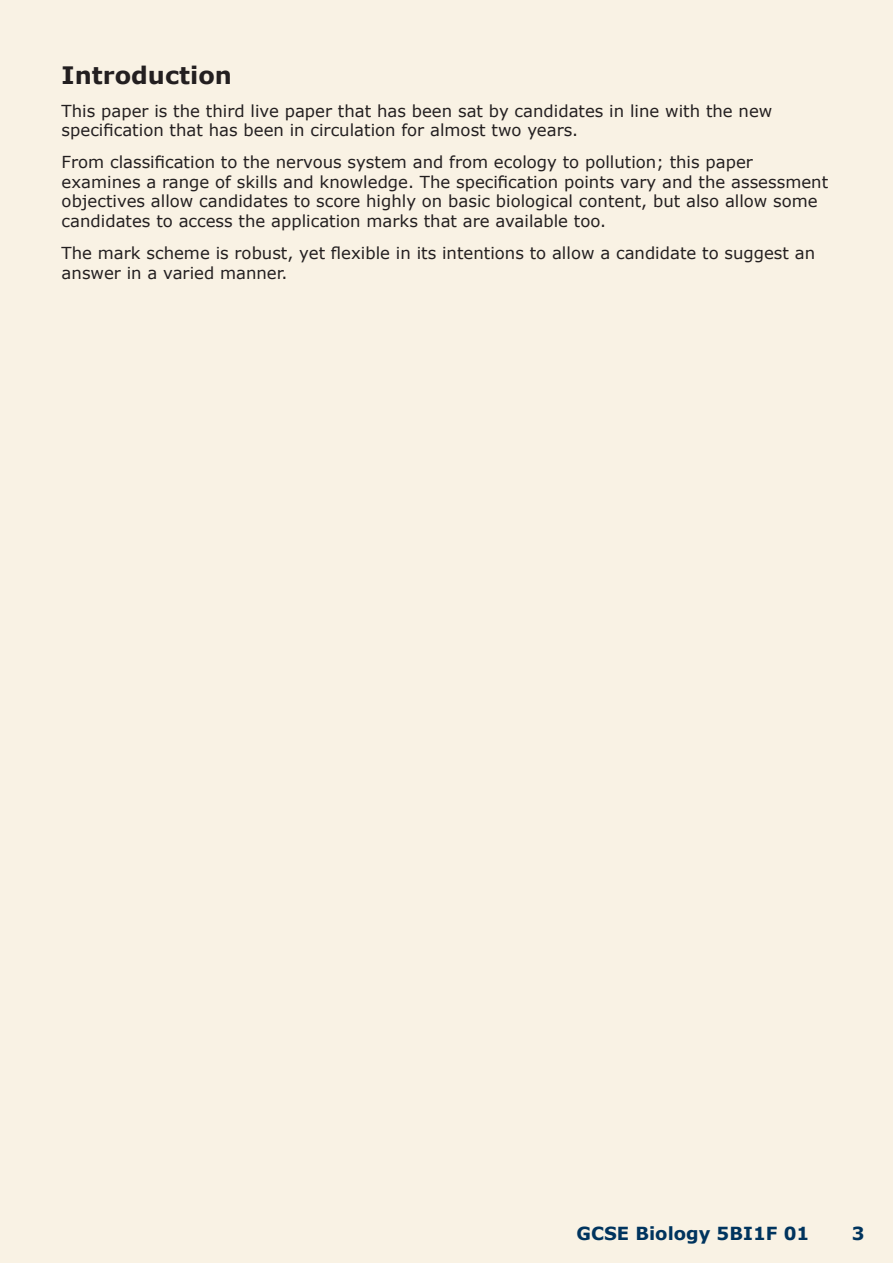
<style>
.page{position:relative;width:893px;height:1263px;background:#f9f2e4}
.page>*{position:absolute;margin:0;border:0;box-sizing:border-box;transform-origin:0 0}
.t1{font:700 24px "Verdana";color:#231f20}
.t2{font:700 18px "Verdana";color:#00345e}
.t3{font:16.5px/19.5px "Verdana";color:#231f20}
</style>
<div class="page">
<h1 class="t1" style="left:62px;top:60px;width:172px">Introduction</h1>
<p class="t3" style="left:62px;top:100px;width:712px">This paper is the third live paper that has been sat by candidates in line with the new specification that has been in circulation for almost two years.</p>
<p class="t3" style="left:62px;top:152px;width:768px">From classification to the nervous system and from ecology to pollution; this paper examines a range of skills and knowledge. The specification points vary and the assessment objectives allow candidates to score highly on basic biological content, but also allow some candidates to access the application marks that are available too.</p>
<p class="t3" style="left:62px;top:243px;width:755px">The mark scheme is robust, yet flexible in its intentions to allow a candidate to suggest an answer in a varied manner.</p>
<p class="t2" style="left:577px;top:1222px;width:234px">GCSE Biology 5BI1F 01</p>
<p class="t2" style="left:852px;top:1222px;width:14px">3</p>
</div>
